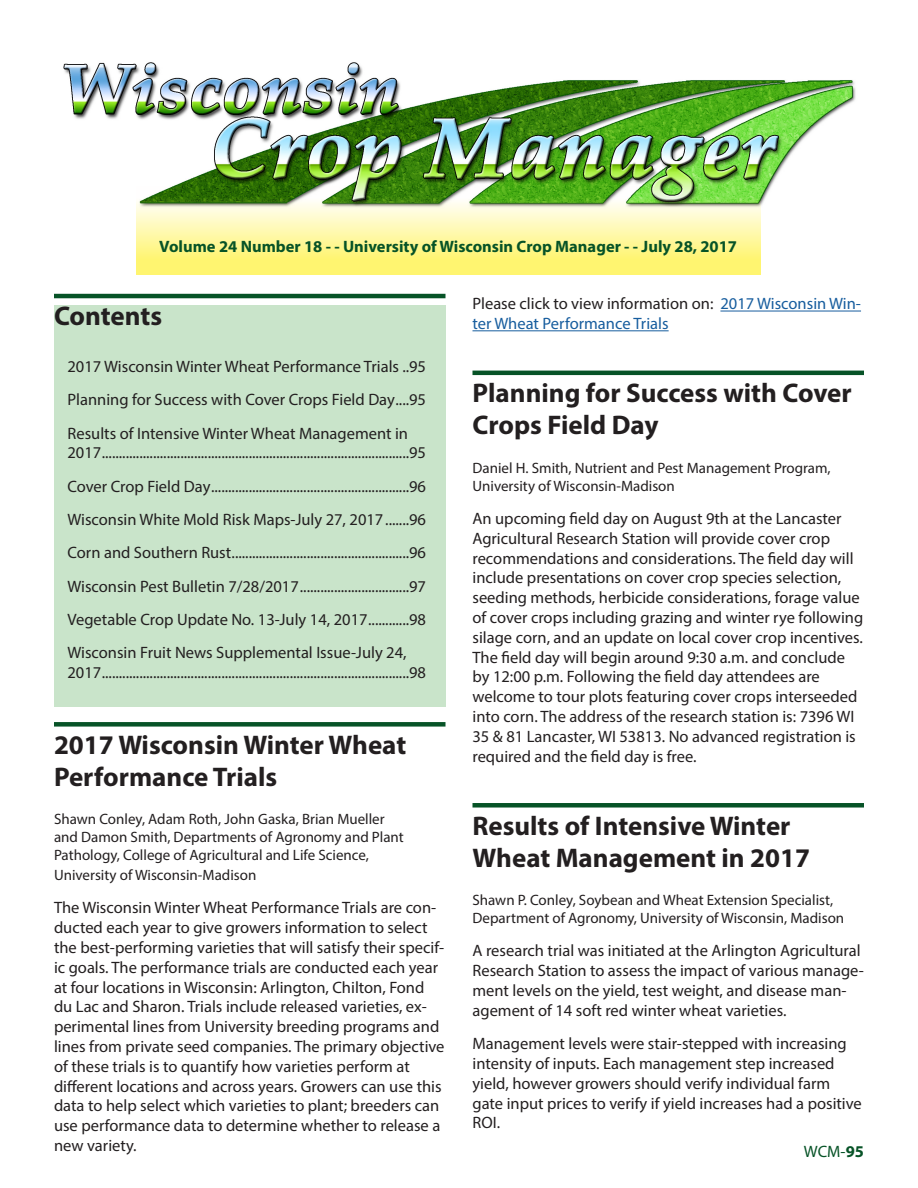
<style>
.page{position:relative;width:918px;height:1188px;background:#fff}
.page>*{position:absolute;margin:0;border:0;box-sizing:border-box;transform-origin:0 0}
.H1_Header{font:700 27px/32.4px "Myriad Pro";color:#231f20}
.P_BodyText{font:16.5px/19.8px "Myriad Pro";color:#231f20}
.TOC_Text{font:16.5px/19.8px "Myriad Pro";color:#231f20}
.P_BodyText-2{font:16.5px/19.8px "Myriad Pro";color:#175d9e}
.t1{font:700 16.5px "Myriad Pro";color:#075327}
.P_BodyText-3{font:16.5px "Myriad Pro";color:#075327}
.P_Byline{font:15px/18px "Myriad Pro";color:#231f20}
.s1{color:#231f20}
.s2{font-weight:700}
</style>
<div class="page">
<img style="left:63px;top:62px;width:793px;height:184px">
<div style="left:54px;top:722px;width:392px;height:5px;background:#075327"></div>
<hr style="left:720px;top:311px;width:141px;height:1px;background:#175d9e">
<hr style="left:472px;top:330px;width:197px;height:1px;background:#175d9e">
<hr style="left:472px;top:371px;width:392px;height:4px;background:#075327">
<div style="left:472px;top:803px;width:392px;height:5px;background:#075327"></div>
<svg style="left:136px;top:186px;width:624px;height:88px;background:#dee58d"></svg>
<div style="left:54px;top:305px;width:392px;height:401px;background:#c9e4ca"></div>
<hr style="left:54px;top:294px;width:392px;height:4px;background:#075327">
<p class="t1" style="left:159px;top:236px;width:579px">Volume 24 Number 18 - - University of Wisconsin Crop Manager - - July 28, 2017</p>
<p class="H1_Header" style="left:54px;top:299px;width:110px">Contents</p>
<p class="TOC_Text" style="left:68px;top:356px;width:360px">2017 Wisconsin Winter Wheat Performance Trials ..95</p>
<p class="TOC_Text" style="left:68px;top:390px;width:360px">Planning for Success with Cover Crops Field Day....95</p>
<p class="TOC_Text" style="left:68px;top:423px;width:360px">Results of Intensive Winter Wheat Management in<br>2017..........................................................................................95</p>
<p class="TOC_Text" style="left:68px;top:476px;width:360px">Cover Crop Field Day..........................................................96</p>
<p class="TOC_Text" style="left:68px;top:509px;width:360px">Wisconsin White Mold Risk Maps-July 27, 2017.......96</p>
<p class="TOC_Text" style="left:68px;top:543px;width:360px">Corn and Southern Rust....................................................96</p>
<p class="TOC_Text" style="left:68px;top:576px;width:360px">Wisconsin Pest Bulletin 7/28/2017................................97</p>
<p class="TOC_Text" style="left:68px;top:609px;width:360px">Vegetable Crop Update No. 13-July 14, 2017............98</p>
<p class="TOC_Text" style="left:68px;top:643px;width:360px">Wisconsin Fruit News Supplemental Issue-July 24,<br>2017..........................................................................................98</p>
<p class="H1_Header" style="left:54px;top:727px;width:354px">2017 Wisconsin Winter Wheat<br>Performance Trials</p>
<p class="P_Byline" style="left:54px;top:810px;width:351px">Shawn Conley, Adam Roth, John Gaska, Brian Mueller and Damon Smith, Departments of Agronomy and Plant<br>Pathology, College of Agricultural and Life Science,</p>
<p class="P_Byline" style="left:54px;top:866px;width:204px">University of Wisconsin-Madison</p>
<p class="P_BodyText" style="left:54px;top:898px;width:392px">The Wisconsin Winter Wheat Performance Trials are con&shy;ducted each year to give growers information to select the best-performing varieties that will satisfy their specif&shy;ic goals. The performance trials are conducted each year at four locations in Wisconsin: Arlington, Chilton, Fond du Lac and Sharon. Trials include released varieties, ex&shy;perimental lines from University breeding programs and lines from private seed companies. The primary objective of these trials is to quantify how varieties perform at different locations and across years. Growers can use this data to help select which varieties to plant; breeders can use performance data to determine whether to release a new variety.</p>
<p class="P_BodyText-2" style="left:472px;top:294px;width:390px"><span class="s1">Please click to view information on:</span> 2017 Wisconsin Win&shy;ter Wheat Performance Trials</p>
<p class="H1_Header" style="left:472px;top:376px;width:381px">Planning for Success with Cover<br>Crops Field Day</p>
<p class="P_Byline" style="left:472px;top:458px;width:360px">Daniel H. Smith, Nutrient and Pest Management Program,<br>University of Wisconsin-Madison</p>
<p class="P_BodyText" style="left:472px;top:508px;width:392px">An upcoming field day on August 9th at the Lancaster Agricultural Research Station will provide cover crop recommendations and considerations. The field day will include presentations on cover crop species selection, seeding methods, herbicide considerations, forage value of cover crops including grazing and winter rye following silage corn, and an update on local cover crop incentives.<br>The field day will begin around 9:30 a.m. and conclude by 12:00 p.m. Following the field day attendees are welcome to tour plots featuring cover crops interseeded into corn. The address of the research station is: 7396 WI 35 &amp; 81 Lancaster, WI 53813. No advanced registration is required and the field day is free.</p>
<p class="H1_Header" style="left:472px;top:808px;width:339px">Results of Intensive Winter<br>Wheat Management in 2017</p>
<p class="P_Byline" style="left:472px;top:891px;width:373px">Shawn P. Conley, Soybean and Wheat Extension Specialist,<br>Department of Agronomy, University of Wisconsin, Madison</p>
<p class="P_BodyText" style="left:472px;top:941px;width:393px">A research trial was initiated at the Arlington Agricultural Research Station to assess the impact of various manage&shy;ment levels on the yield, test weight, and disease man&shy;agement of 14 soft red winter wheat varieties.</p>
<p class="P_BodyText" style="left:472px;top:1033px;width:391px">Management levels were stair-stepped with increasing intensity of inputs. Each management step increased yield, however growers should verify individual farm gate input prices to verify if yield increases had a positive ROI.</p>
<p class="P_BodyText-3" style="left:804px;top:1142px;width:62px">WCM-<span class="s2">95</span></p>
</div>
